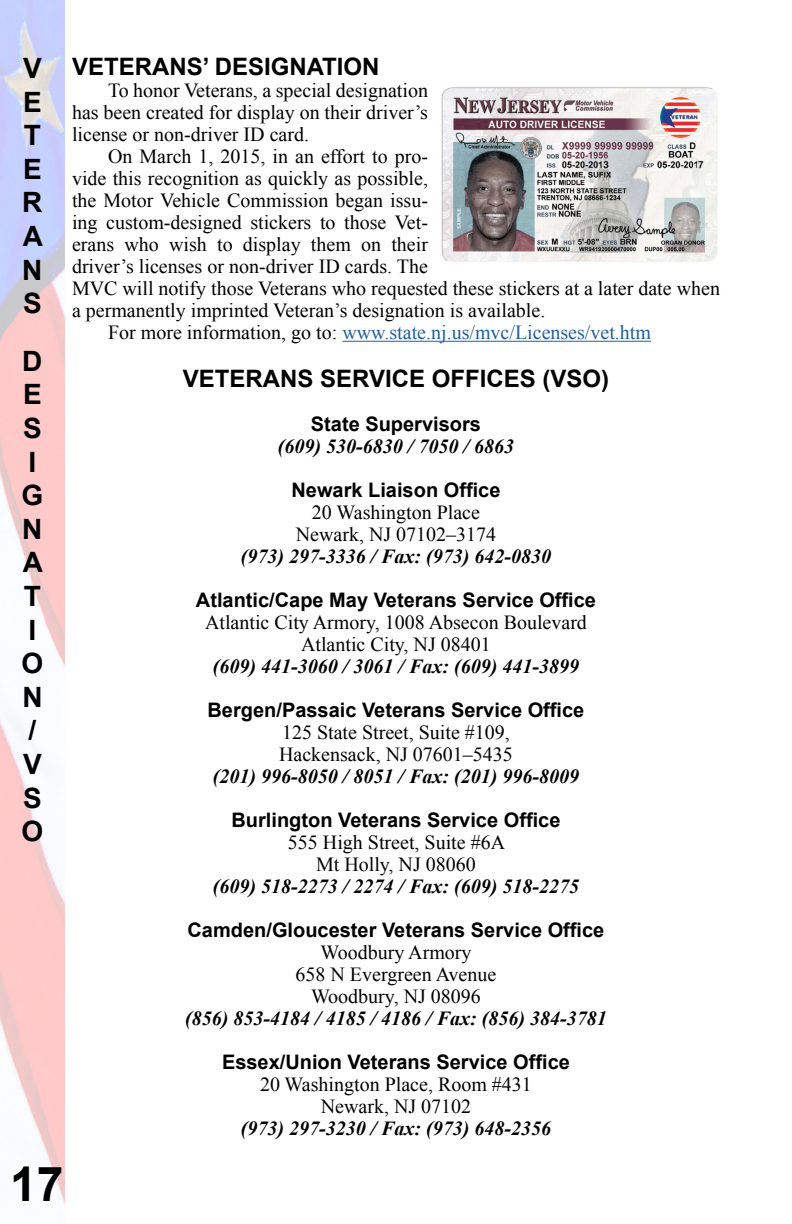
<style>
.page{position:relative;width:792px;height:1224px;background:#fff}
.page>*{position:absolute;margin:0;border:0;box-sizing:border-box;transform-origin:0 0}
.t1{font:700 48px "Arial";color:#000}
.t2{font:700 28px/33.6px "Arial";color:#000;text-align:justify}
.t3{font:700 24px "Arial";color:#000}
.t4{font:20px/22px "Times New Roman";color:#000;text-align:center}
.t5{font:italic 700 20px "Times New Roman";color:#000}
.t6{font:700 20px "Arial";color:#000}
.t7{font:20px "Times New Roman";color:#215e9e}
.s1{color:#000}
</style>
<div class="page">
<hr style="left:342px;top:341px;width:309px;height:1px;background:#215e9e">
<img style="left:0;top:0;width:65px;height:1205px">
<img style="left:441px;top:87px;width:277px;height:175px">
<h2 class="t2" style="left:22px;top:52px;width:22px">V E T E R A N S</h2>
<h2 class="t2" style="left:22px;top:345px;width:23px;text-align:left">D<br>E<br>S<br>I<br>G<br>N<br>A<br>T<br>I<br>O<br>N /<br>V<br>S<br>O</h2>
<p class="t3" style="left:72px;top:51px;width:309px">VETERANS’ DESIGNATION</p>
<p class="t4" style="left:72px;top:79px;width:358px;text-align:justify;text-indent:36px">To honor Veterans, a special designation has been created for display on their driver’s license or non-driver ID card.</p>
<p class="t4" style="left:108px;top:145px;width:322px">On March 1, 2015, in an effort to pro-</p>
<p class="t4" style="left:72px;top:167px;width:358px">vide this recognition as quickly as possible,</p>
<p class="t4" style="left:72px;top:189px;width:358px">the Motor Vehicle Commission began issu-</p>
<p class="t4" style="left:72px;top:211px;width:358px">ing custom-designed stickers to those Vet-</p>
<p class="t4" style="left:72px;top:233px;width:358px">erans who wish to display them on their</p>
<p class="t4" style="left:72px;top:255px;width:358px">driver’s licenses or non-driver ID cards. The</p>
<p class="t4" style="left:72px;top:277px;width:650px">MVC will notify those Veterans who requested these stickers at a later date when</p>
<p class="t4" style="left:72px;top:299px;width:475px">a permanently imprinted Veteran’s designation is available.</p>
<p class="t7" style="left:108px;top:319px;width:545px"><span class="s1">For more information, go to:</span> www.state.nj.us/mvc/Licenses/vet.htm</p>
<p class="t3" style="left:183px;top:363px;width:428px">VETERANS SERVICE OFFICES (VSO)</p>
<p class="t6" style="left:311px;top:411px;width:172px">State Supervisors</p>
<p class="t5" style="left:278px;top:432px;width:238px">(609) 530-6830 / 7050 / 6863</p>
<p class="t6" style="left:292px;top:477px;width:210px">Newark Liaison Office</p>
<p class="t4" style="left:296px;top:501px;width:202px">20 Washington Place<br>Newark, NJ 07102–3174</p>
<p class="t5" style="left:241px;top:542px;width:312px">(973) 297-3336 / Fax: (973) 642-0830</p>
<p class="t6" style="left:196px;top:587px;width:402px">Atlantic/Cape May Veterans Service Office</p>
<p class="t4" style="left:205px;top:611px;width:383px">Atlantic City Armory, 1008 Absecon Boulevard<br>Atlantic City, NJ 08401</p>
<p class="t5" style="left:213px;top:652px;width:368px">(609) 441-3060 / 3061 / Fax: (609) 441-3899</p>
<p class="t6" style="left:208px;top:697px;width:378px">Bergen/Passaic Veterans Service Office</p>
<p class="t4" style="left:279px;top:721px;width:235px;text-align:left">125 State Street, Suite #109,<br>Hackensack, NJ 07601–5435</p>
<p class="t5" style="left:213px;top:762px;width:368px">(201) 996-8050 / 8051 / Fax: (201) 996-8009</p>
<p class="t6" style="left:231px;top:807px;width:330px">Burlington Veterans Service Office</p>
<p class="t4" style="left:288px;top:831px;width:219px">555 High Street, Suite #6A<br>Mt Holly, NJ 08060</p>
<p class="t5" style="left:213px;top:872px;width:368px">(609) 518-2273 / 2274 / Fax: (609) 518-2275</p>
<p class="t6" style="left:188px;top:917px;width:418px">Camden/Gloucester Veterans Service Office</p>
<p class="t4" style="left:296px;top:941px;width:202px">Woodbury Armory<br>658 N Evergreen Avenue<br>Woodbury, NJ 08096</p>
<p class="t5" style="left:185px;top:1004px;width:423px">(856) 853-4184 / 4185 / 4186 / Fax: (856) 384-3781</p>
<p class="t6" style="left:222px;top:1049px;width:349px">Essex/Union Veterans Service Office</p>
<p class="t4" style="left:260px;top:1073px;width:273px">20 Washington Place, Room #431<br>Newark, NJ 07102</p>
<p class="t5" style="left:241px;top:1114px;width:312px">(973) 297-3230 / Fax: (973) 648-2356</p>
<h1 class="t1" style="left:10px;top:1152px;width:55px">17</h1>
</div>
